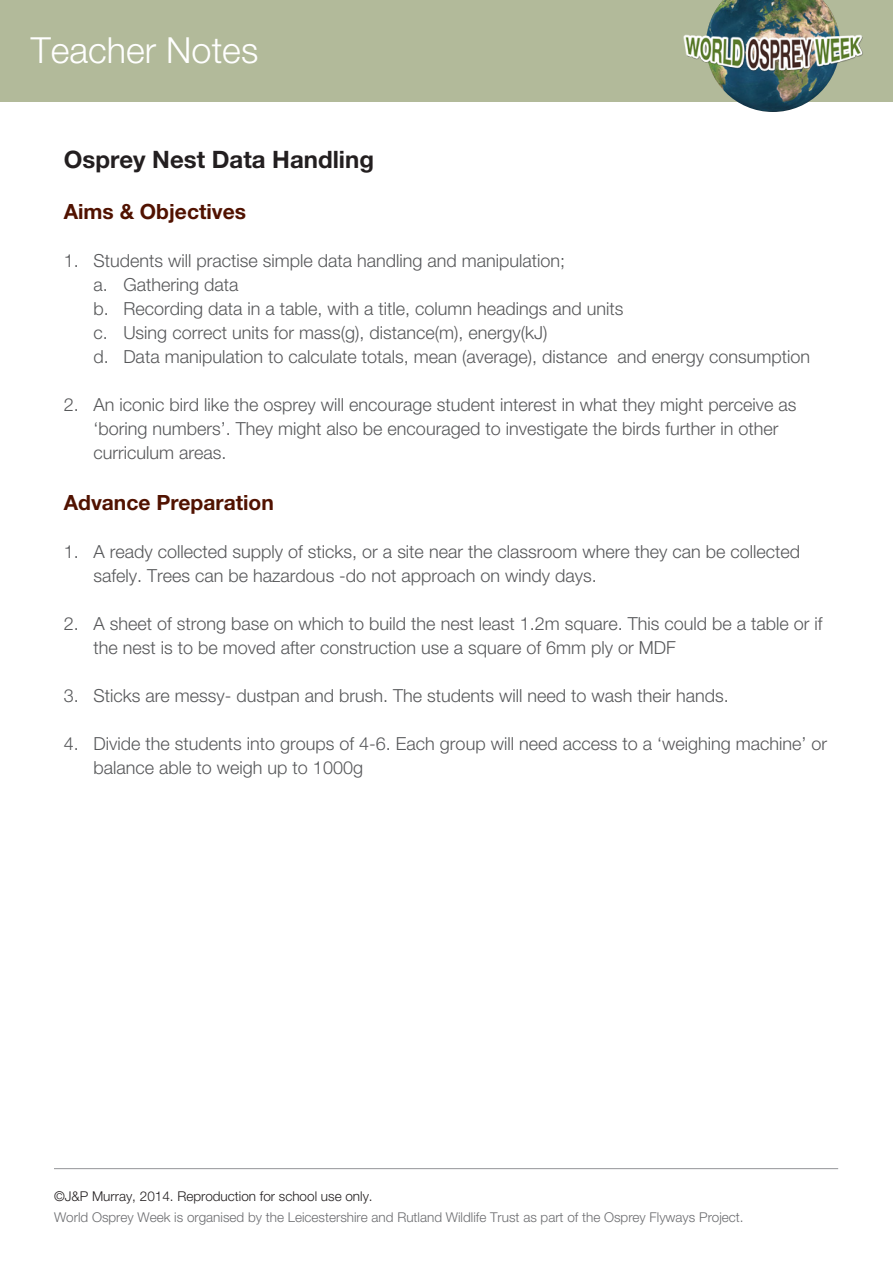
<style>
.page{position:relative;width:893px;height:1263px;background:#fff}
.page>*{position:absolute;margin:0;border:0;box-sizing:border-box;transform-origin:0 0}
.t1{font:300 36px "Helvetica Neue";color:#fff}
.t2{font:700 24px "Helvetica Neue";color:#231f20}
.t3{font:700 21px "Helvetica Neue";color:#511200}
.t4{font:300 18px/24px "Helvetica Neue";color:#57585a}
.t5{font:300 13.5px "Helvetica Neue";color:#6c6d70}
.t6{font:300 13.5px "Helvetica Neue";color:#231f20}
</style>
<div class="page">
<div style="left:0;top:0;width:893px;height:102px;background:#b2ba9a"></div>
<img style="left:707px;top:0;width:132px;height:112px">
<img style="left:683px;top:31px;width:180px;height:44px">
<hr style="left:54px;top:1168px;width:784px;height:1px;background:#939598">
<p class="t1" style="left:31px;top:28px;width:229px">Teacher Notes</p>
<p class="t2" style="left:64px;top:144px;width:312px">Osprey Nest Data Handling</p>
<p class="t3" style="left:64px;top:198px;width:184px">Aims &amp; Objectives</p>
<p class="t4" style="left:64px;top:248px;width:503px">1. Students will practise simple data handling and manipulation;</p>
<p class="t4" style="left:94px;top:272px;width:146px">a. Gathering data</p>
<p class="t4" style="left:94px;top:296px;width:531px">b. Recording data in a table, with a title, column headings and units</p>
<p class="t4" style="left:94px;top:320px;width:455px">c. Using correct units for mass(g), distance(m), energy(kJ)</p>
<p class="t4" style="left:94px;top:344px;width:718px">d. Data manipulation to calculate totals, mean (average), distance and energy consumption</p>
<p class="t4" style="left:94px;top:392px;width:704px;text-indent:-30px">2. An iconic bird like the osprey will encourage student interest in what they might perceive as ‘boring numbers’. They might also be encouraged to investigate the birds further in other curriculum areas.</p>
<p class="t3" style="left:64px;top:489px;width:212px">Advance Preparation</p>
<p class="t4" style="left:94px;top:539px;width:708px;text-indent:-30px">1. A ready collected supply of sticks, or a site near the classroom where they can be collected safely. Trees can be hazardous -do not approach on windy days.</p>
<p class="t4" style="left:94px;top:611px;width:730px;text-indent:-30px">2. A sheet of strong base on which to build the nest least 1.2m square. This could be a table or if the nest is to be moved after construction use a square of 6mm ply or MDF</p>
<p class="t4" style="left:64px;top:683px;width:666px">3. Sticks are messy- dustpan and brush. The students will need to wash their hands.</p>
<p class="t4" style="left:94px;top:731px;width:735px;text-indent:-30px">4. Divide the students into groups of 4-6. Each group will need access to a ‘weighing machine’ or balance able to weigh up to 1000g</p>
<p class="t6" style="left:54px;top:1188px;width:320px">©J&amp;P Murray, 2014. Reproduction for school use only.</p>
<p class="t5" style="left:54px;top:1209px;width:691px">World Osprey Week is organised by the Leicestershire and Rutland Wildlife Trust as part of the Osprey Flyways Project.</p>
</div>
